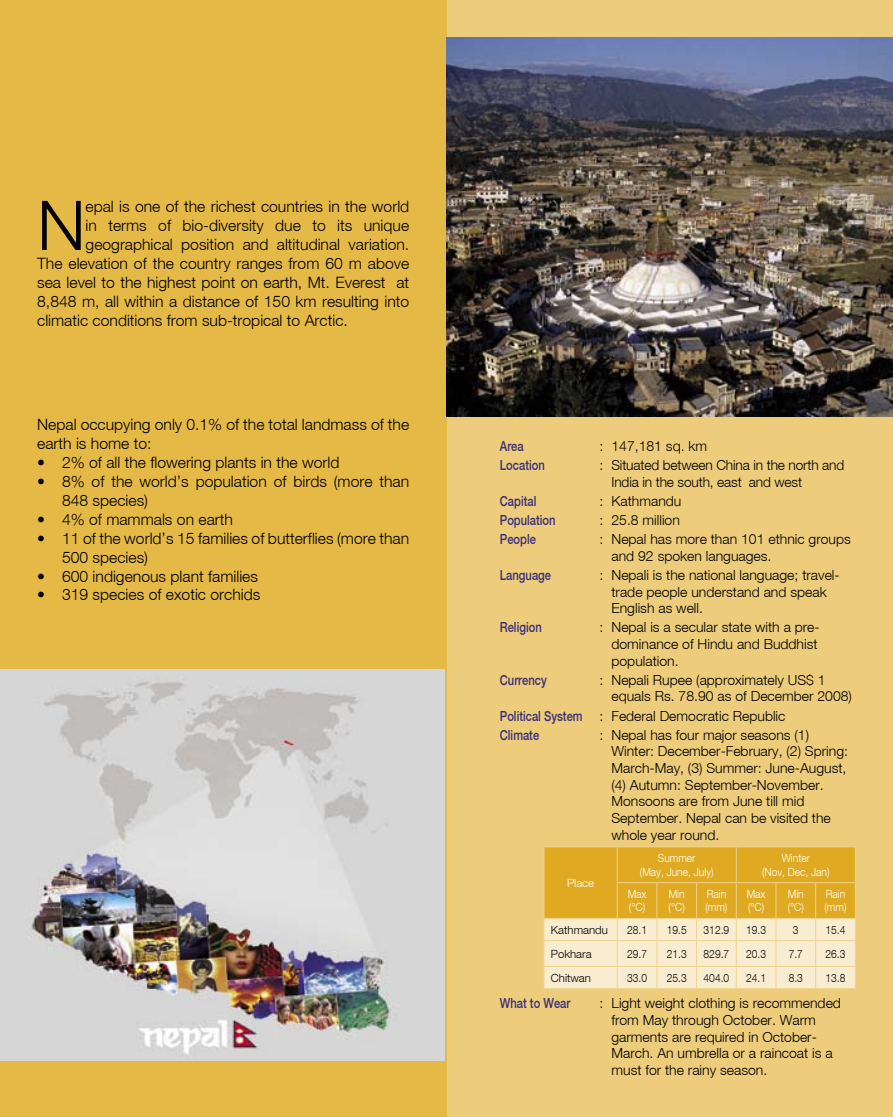
<style>
.page{position:relative;width:893px;height:1117px;background:#fff}
.page>*{position:absolute;margin:0;border:0;box-sizing:border-box;transform-origin:0 0}
.t1{font:300 68.77px "Helvetica Neue FC";color:#000}
.t2{font:300 15.75px/18.9px "Helvetica Neue FC";color:#000}
.t3{font:300 14px/16.6px "Helvetica Neue FC";color:#000}
.t4{font:500 14px "Helvetica Neue FC";color:#392e7a;scale:.8 1}
.t5{font:300 11.38px/13.7px "Helvetica Neue FC";color:#fff;scale:.9 1}
.t6{font:300 11.38px "Helvetica Neue FC";color:#000;scale:.9 1}
.t7{font:300 11.38px "Helvetica Neue FC";color:#000}
.t8{font:300 11.38px "Helvetica Neue FC";color:#fff}
.s1{font-weight:500;color:#392e7a}
</style>
<div class="page">
<div style="left:446px;top:0;width:447px;height:1116px;background:#edcd7c"></div>
<div style="left:0;top:0;width:446px;height:1116px;background:#e5b945"></div>
<img style="left:0;top:669px;width:445px;height:391px">
<img style="left:446px;top:37px;width:447px;height:379px">
<svg style="left:543px;top:847px;width:313px;height:140px;background:#ebcb78"></svg>
<hr style="left:543px;top:987px;width:74px;height:1px;background:#efd38f">
<hr style="left:617px;top:987px;width:40px;height:1px;background:#efd38f">
<hr style="left:657px;top:987px;width:40px;height:1px;background:#efd38f">
<hr style="left:697px;top:987px;width:39px;height:1px;background:#efd38f">
<hr style="left:736px;top:987px;width:40px;height:1px;background:#efd38f">
<hr style="left:776px;top:987px;width:40px;height:1px;background:#efd38f">
<hr style="left:816px;top:987px;width:40px;height:1px;background:#efd38f">
<hr style="left:543px;top:846px;width:74px;height:1px;background:#efd38f">
<hr style="left:543px;top:847px;width:1px;height:35px;background:#efd38f">
<hr style="left:543px;top:882px;width:1px;height:35px;background:#efd38f">
<hr style="left:543px;top:917px;width:74px;height:1px;background:#efd38f">
<hr style="left:617px;top:846px;width:40px;height:1px;background:#efd38f">
<hr style="left:617px;top:847px;width:1px;height:35px;background:#efd38f">
<hr style="left:657px;top:846px;width:40px;height:1px;background:#efd38f">
<hr style="left:697px;top:846px;width:39px;height:1px;background:#efd38f">
<hr style="left:736px;top:846px;width:40px;height:1px;background:#efd38f">
<hr style="left:736px;top:847px;width:1px;height:35px;background:#efd38f">
<hr style="left:776px;top:846px;width:40px;height:1px;background:#efd38f">
<hr style="left:816px;top:846px;width:40px;height:1px;background:#efd38f">
<hr style="left:855px;top:847px;width:1px;height:35px;background:#efd38f">
<hr style="left:617px;top:882px;width:40px;height:1px;background:#efd38f">
<hr style="left:617px;top:882px;width:1px;height:35px;background:#efd38f">
<hr style="left:657px;top:882px;width:40px;height:1px;background:#efd38f">
<hr style="left:656px;top:882px;width:1px;height:35px;background:#efd38f">
<hr style="left:697px;top:882px;width:39px;height:1px;background:#efd38f">
<hr style="left:696px;top:882px;width:1px;height:35px;background:#efd38f">
<hr style="left:736px;top:882px;width:40px;height:1px;background:#efd38f">
<hr style="left:736px;top:882px;width:1px;height:35px;background:#efd38f">
<hr style="left:776px;top:882px;width:40px;height:1px;background:#efd38f">
<hr style="left:775px;top:882px;width:1px;height:35px;background:#efd38f">
<hr style="left:816px;top:882px;width:40px;height:1px;background:#efd38f">
<hr style="left:815px;top:882px;width:1px;height:35px;background:#efd38f">
<hr style="left:855px;top:882px;width:1px;height:35px;background:#efd38f">
<hr style="left:617px;top:917px;width:40px;height:1px;background:#efd38f">
<hr style="left:657px;top:917px;width:40px;height:1px;background:#efd38f">
<hr style="left:697px;top:917px;width:39px;height:1px;background:#efd38f">
<hr style="left:736px;top:917px;width:40px;height:1px;background:#efd38f">
<hr style="left:776px;top:917px;width:40px;height:1px;background:#efd38f">
<hr style="left:816px;top:917px;width:40px;height:1px;background:#efd38f">
<h1 class="t1" style="left:37px;top:183px;width:50px">N</h1>
<p class="t2" style="left:86px;top:197px;width:325px">epal is one of the richest countries in the world</p>
<p class="t2" style="left:86px;top:216px;width:325px">in terms of bio-diversity due to its unique</p>
<p class="t2" style="left:86px;top:234px;width:325px">geographical position and altitudinal variation.</p>
<p class="t2" style="left:37px;top:253px;width:374px">The elevation of the country ranges from 60 m above</p>
<p class="t2" style="left:37px;top:272px;width:374px">sea level to the highest point on earth, Mt. Everest at</p>
<p class="t2" style="left:37px;top:291px;width:374px">8,848 m, all within a distance of 150 km resulting into</p>
<p class="t2" style="left:37px;top:310px;width:312px">climatic conditions from sub-tropical to Arctic.</p>
<p class="t2" style="left:37px;top:415px;width:374px">Nepal occupying only 0.1% of the total landmass of the earth is home to:</p>
<p class="t2" style="left:37px;top:452px;width:304px">• 2% of all the flowering plants in the world</p>
<p class="t2" style="left:62px;top:471px;width:349px;text-indent:-25px">• 8% of the world’s population of birds (more than<br>848 species)</p>
<p class="t2" style="left:37px;top:509px;width:197px">• 4% of mammals on earth</p>
<p class="t2" style="left:62px;top:528px;width:349px;text-indent:-25px">• 11 of the world’s 15 families of butterflies (more than<br>500 species)</p>
<p class="t2" style="left:37px;top:566px;width:222px">• 600 indigenous plant families</p>
<p class="t2" style="left:37px;top:585px;width:225px">• 319 species of exotic orchids</p>
<p class="t4" style="left:500px;top:437px;width:31px">Area</p>
<p class="t3" style="left:600px;top:437px;width:109px">: 147,181 sq. km</p>
<p class="t4" style="left:500px;top:457px;width:58px">Location</p>
<p class="t3" style="left:611px;top:456px;width:234px;text-indent:-12px">: Situated between China in the north and<br>India in the south, east and west</p>
<p class="t4" style="left:500px;top:492px;width:47px">Capital</p>
<p class="t3" style="left:600px;top:492px;width:83px">: Kathmandu</p>
<p class="t4" style="left:500px;top:511px;width:71px">Population</p>
<p class="t3" style="left:600px;top:511px;width:82px">: 25.8 million</p>
<p class="t4" style="left:500px;top:530px;width:47px">People</p>
<p class="t3" style="left:611px;top:530px;width:241px;text-indent:-12px">: Nepal has more than 101 ethnic groups and 92 spoken languages.</p>
<p class="t4" style="left:500px;top:566px;width:66px">Language</p>
<p class="t3" style="left:611px;top:566px;width:230px;text-indent:-12px">: Nepali is the national language; travel&shy;trade people understand and speak<br>English as well.</p>
<p class="t4" style="left:500px;top:619px;width:54px">Religion</p>
<p class="t3" style="left:611px;top:618px;width:210px;text-indent:-12px">: Nepal is a secular state with a pre&shy;dominance of Hindu and Buddhist population.</p>
<p class="t4" style="left:500px;top:671px;width:60px">Currency</p>
<p class="t3" style="left:611px;top:671px;width:242px;text-indent:-12px">: Nepali Rupee (approximately US$ 1 equals Rs. 78.90 as of December 2008)</p>
<p class="t3" style="left:500px;top:705px;width:287px;line-height:19.1px"><span class="s1">Political System</span> : Federal Democratic Republic<br><span class="s1">Climate</span></p>
<p class="t3" style="left:611px;top:726px;width:238px;text-indent:-12px">: Nepal has four major seasons (1)<br>Winter: December-February, (2) Spring:<br>March-May, (3) Summer: June-August, (4) Autumn: September-November.<br>Monsoons are from June till mid<br>September. Nepal can be visited the whole year round.</p>
<p class="t8" style="left:567px;top:875px;width:28px">Place</p>
<p class="t5" style="left:640px;top:850px;width:83px;text-align:center">Summer<br>(May, June, July)</p>
<p class="t5" style="left:762px;top:850px;width:77px;text-align:center">Winter<br>(Nov, Dec, Jan)</p>
<p class="t5" style="left:628px;top:886px;width:22px">Max (°C)</p>
<p class="t5" style="left:669px;top:886px;width:20px">Min (°C)</p>
<p class="t5" style="left:705px;top:886px;width:26px">Rain (mm)</p>
<p class="t5" style="left:747px;top:886px;width:22px">Max (°C)</p>
<p class="t5" style="left:788px;top:886px;width:20px">Min (°C)</p>
<p class="t5" style="left:824px;top:886px;width:26px">Rain (mm)</p>
<p class="t7" style="left:551px;top:922px;width:58px">Kathmandu</p>
<p class="t6" style="left:627px;top:922px;width:24px">28.1</p>
<p class="t6" style="left:667px;top:922px;width:24px">19.5</p>
<p class="t6" style="left:704px;top:922px;width:30px">312.9</p>
<p class="t6" style="left:746px;top:922px;width:24px">19.3</p>
<p class="t6" style="left:793px;top:922px;width:8px">3</p>
<p class="t6" style="left:825px;top:922px;width:24px">15.4</p>
<p class="t7" style="left:551px;top:946px;width:42px">Pokhara</p>
<p class="t6" style="left:627px;top:946px;width:24px">29.7</p>
<p class="t6" style="left:667px;top:946px;width:24px">21.3</p>
<p class="t6" style="left:704px;top:946px;width:30px">829.7</p>
<p class="t6" style="left:746px;top:946px;width:24px">20.3</p>
<p class="t6" style="left:789px;top:946px;width:17px">7.7</p>
<p class="t6" style="left:825px;top:946px;width:24px">26.3</p>
<p class="t7" style="left:551px;top:970px;width:42px">Chitwan</p>
<p class="t6" style="left:627px;top:970px;width:24px">33.0</p>
<p class="t6" style="left:667px;top:970px;width:24px">25.3</p>
<p class="t6" style="left:704px;top:970px;width:30px">404.0</p>
<p class="t6" style="left:746px;top:970px;width:24px">24.1</p>
<p class="t6" style="left:789px;top:970px;width:17px">8.3</p>
<p class="t6" style="left:825px;top:970px;width:24px">13.8</p>
<p class="t4" style="left:500px;top:994px;width:90px">What to Wear</p>
<p class="t3" style="left:611px;top:994px;width:231px;text-indent:-12px">: Light weight clothing is recommended from May through October. Warm garments are required in October-March. An umbrella or a raincoat is a must for the rainy season.</p>
</div>
